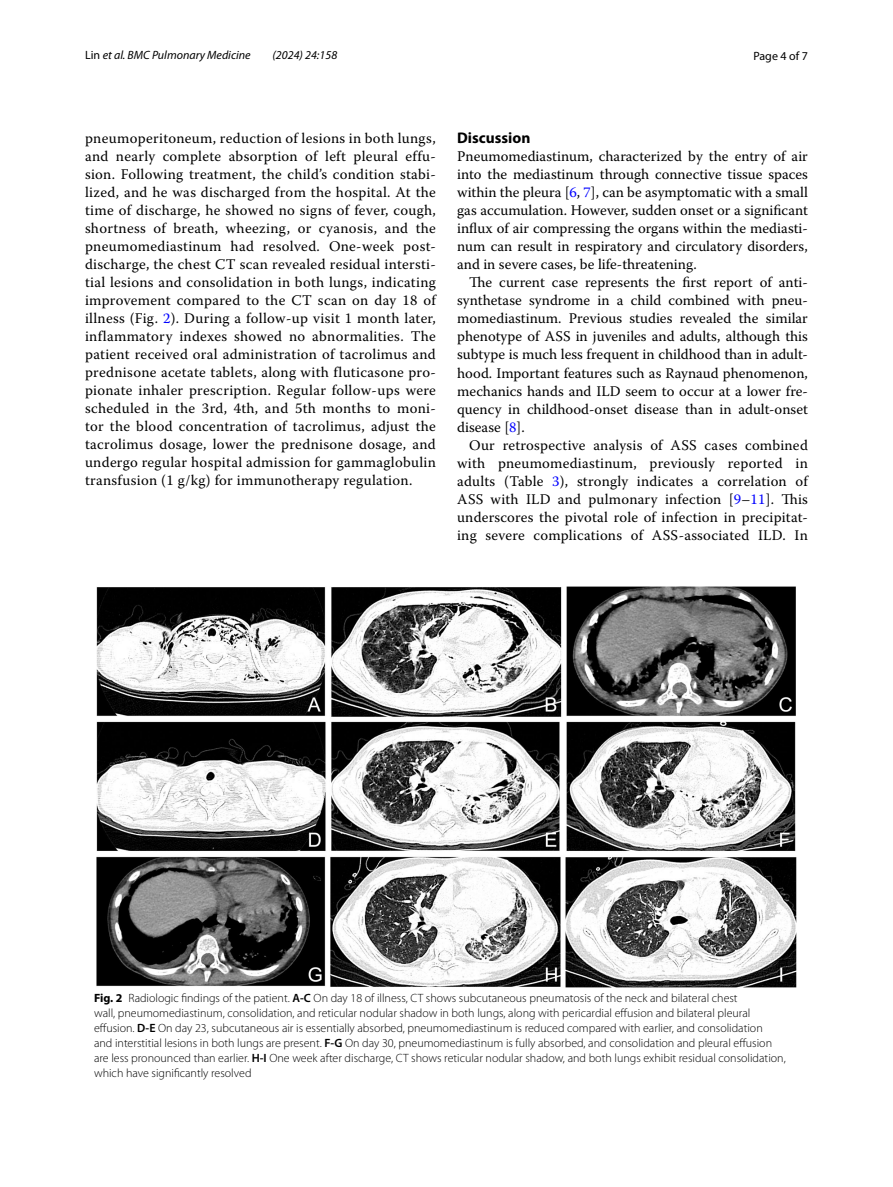
<style>
.page{position:relative;width:893px;height:1187px;background:#fff}
.page>*{position:absolute;margin:0;border:0;box-sizing:border-box;transform-origin:0 0}
.t1{font:700 15.45px "Myriad Pro";color:#000}
.t2{font:14.7px/18px "Warnock Pro";letter-spacing:.01em;color:#000;text-align:justify}
.t3{font:300 12px/15px "Myriad Pro";color:#000}
.t4{font:italic 12px "Myriad Pro";color:#000}
.t5{font:12px "Myriad Pro";color:#000}
.s1{font-style:normal}
.s2{color:#00f}
.s3{font-weight:700}
.s4{font-weight:600}
</style>
<div class="page">
<img style="left:96px;top:586px;width:701px;height:401px">
<p class="t4" style="left:85px;top:48px;width:167px"><span class="s1">Lin</span> et al. BMC Pulmonary Medicine</p>
<p class="t4" style="left:273px;top:48px;width:66px">(2024) 24:158</p>
<p class="t5" style="left:753px;top:48px;width:56px">Page 4 of 7</p>
<p class="t2" style="left:85px;top:128px;width:352px">pneumoperitoneum, reduction of lesions in both lungs, and nearly complete absorption of left pleural effu&shy;sion. Following treatment, the child’s condition stabi&shy;lized, and he was discharged from the hospital. At the time of discharge, he showed no signs of fever, cough, shortness of breath, wheezing, or cyanosis, and the pneumomediastinum had resolved. One-week post&shy;discharge, the chest CT scan revealed residual intersti&shy;tial lesions and consolidation in both lungs, indicating improvement compared to the CT scan on day 18 of illness (Fig. <span class="s2">2</span>). During a follow-up visit 1 month later, inflammatory indexes showed no abnormalities. The patient received oral administration of tacrolimus and prednisone acetate tablets, along with fluticasone pro&shy;pionate inhaler prescription. Regular follow-ups were scheduled in the 3rd, 4th, and 5th months to moni&shy;tor the blood concentration of tacrolimus, adjust the tacrolimus dosage, lower the prednisone dosage, and undergo regular hospital admission for gammaglobulin transfusion (1 g/kg) for immunotherapy regulation.</p>
<p class="t1" style="left:457px;top:128px;width:75px">Discussion</p>
<p class="t2" style="left:457px;top:147px;width:352px">Pneumomediastinum, characterized by the entry of air into the mediastinum through connective tissue spaces within the pleura [<span class="s2">6</span>, <span class="s2">7</span>], can be asymptomatic with a small gas accumulation. However, sudden onset or a significant influx of air compressing the organs within the mediasti&shy;num can result in respiratory and circulatory disorders, and in severe cases, be life-threatening.</p>
<p class="t2" style="left:457px;top:273px;width:352px;text-indent:12px">The current case represents the first report of anti&shy;synthetase syndrome in a child combined with pneu&shy;momediastinum. Previous studies revealed the similar phenotype of ASS in juveniles and adults, although this subtype is much less frequent in childhood than in adult&shy;hood. Important features such as Raynaud phenomenon, mechanics hands and ILD seem to occur at a lower fre&shy;quency in childhood-onset disease than in adult-onset disease [<span class="s2">8</span>].</p>
<p class="t2" style="left:457px;top:435px;width:352px;text-indent:12px">Our retrospective analysis of ASS cases combined with pneumomediastinum, previously reported in adults (Table <span class="s2">3</span>), strongly indicates a correlation of ASS with ILD and pulmonary infection [<span class="s2">9</span>–<span class="s2">11</span>]. This underscores the pivotal role of infection in precipitat&shy;ing severe complications of ASS-associated ILD. In</p>
<p class="t3" style="left:94px;top:990px;width:693px"><span class="s3">Fig. 2</span> Radiologic findings of the patient. <span class="s4">A-C</span> On day 18 of illness, CT shows subcutaneous pneumatosis of the neck and bilateral chest<br>wall, pneumomediastinum, consolidation, and reticular nodular shadow in both lungs, along with pericardial effusion and bilateral pleural effusion. <span class="s4">D-E</span> On day 23, subcutaneous air is essentially absorbed, pneumomediastinum is reduced compared with earlier, and consolidation<br>and interstitial lesions in both lungs are present. <span class="s4">F-G</span> On day 30, pneumomediastinum is fully absorbed, and consolidation and pleural effusion are less pronounced than earlier. <span class="s4">H-I</span> One week after discharge, CT shows reticular nodular shadow, and both lungs exhibit residual consolidation, which have significantly resolved</p>
</div>
